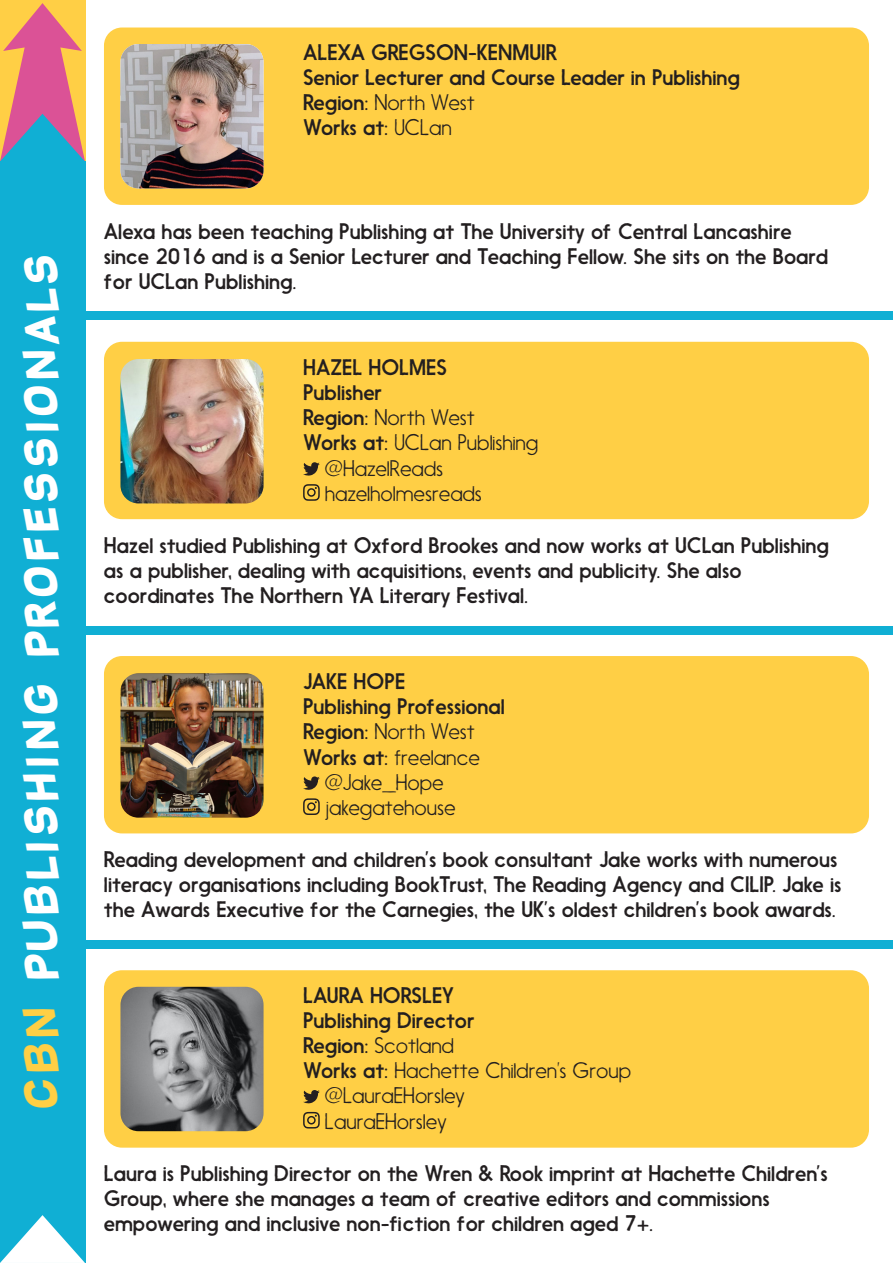
<style>
.page{position:relative;width:893px;height:1263px;background:#fff}
.page>*{position:absolute;margin:0;border:0;box-sizing:border-box;transform-origin:0 0}
.t1{font:45px "Baby Mine OT Fat Jumping";color:#fff}
.t2{font:21px/25.2px "Nanami HM Solid";color:#231f20}
.t3{font:200 21px "Nanami HM Solid";color:#231f20}
.s1{color:#ffcf45}
.s2{font-weight:400}
.s3{font-weight:200}
</style>
<div class="page">
<div style="left:0;top:311px;width:893px;height:9px;background:#10afd4"></div>
<div style="left:0;top:626px;width:893px;height:8px;background:#10afd4"></div>
<div style="left:0;top:940px;width:893px;height:8px;background:#10afd4"></div>
<div style="left:0;top:162px;width:85px;height:1101px;background:#10afd4"></div>
<svg style="left:0;top:1215px;width:85px;height:48px"></svg>
<svg style="left:0;top:3px;width:85px;height:159px;background:#c88d82"></svg>
<div style="left:104px;top:28px;width:765px;height:177px;background:#ffcf45;border-radius:18px"></div>
<div style="left:104px;top:342px;width:765px;height:177px;background:#ffcf45;border-radius:18px"></div>
<div style="left:104px;top:656px;width:765px;height:177px;background:#ffcf45;border-radius:18px"></div>
<div style="left:104px;top:970px;width:765px;height:178px;background:#ffcf45;border-radius:18px"></div>
<svg style="left:303px;top:462px;width:17px;height:14px"></svg>
<svg style="left:303px;top:484px;width:17px;height:17px"></svg>
<img style="left:120px;top:359px;width:144px;height:144px">
<svg style="left:303px;top:776px;width:17px;height:14px"></svg>
<svg style="left:303px;top:798px;width:17px;height:17px"></svg>
<img style="left:120px;top:673px;width:144px;height:145px">
<svg style="left:303px;top:1090px;width:17px;height:13px"></svg>
<svg style="left:303px;top:1112px;width:17px;height:16px"></svg>
<img style="left:120px;top:987px;width:144px;height:144px">
<img style="left:120px;top:44px;width:144px;height:144px">
<p class="t1" style="left:15px;top:1111px;width:860px;rotate:-90deg"><span class="s1">CBN</span> PUBLISHING PROFESSIONALS</p>
<p class="t2" style="left:303px;top:40px;width:438px">ALEXA GREGSON-KENMUIR<br>Senior Lecturer and Course Leader in Publishing</p>
<p class="t3" style="left:303px;top:92px;width:173px"><span class="s2">Region:</span> North West</p>
<p class="t2" style="left:303px;top:115px;width:150px">Works at: <span class="s3">UCLan</span></p>
<p class="t2" style="left:104px;top:218px;width:726px">Alexa has been teaching Publishing at The University of Central Lancashire since 2016 and is a Senior Lecturer and Teaching Fellow. She sits on the Board for UCLan Publishing.</p>
<p class="t2" style="left:303px;top:355px;width:145px">HAZEL HOLMES<br>Publisher</p>
<p class="t3" style="left:303px;top:407px;width:173px"><span class="s2">Region:</span> North West</p>
<p class="t3" style="left:303px;top:432px;width:237px"><span class="s2">Works at:</span> UCLan Publishing</p>
<p class="t3" style="left:325px;top:457px;width:120px">@HazelReads</p>
<p class="t3" style="left:325px;top:482px;width:158px">hazelholmesreads</p>
<p class="t2" style="left:104px;top:533px;width:726px">Hazel studied Publishing at Oxford Brookes and now works at UCLan Publishing as a publisher, dealing with acquisitions, events and publicity. She also coordinates The Northern YA Literary Festival.</p>
<p class="t2" style="left:303px;top:669px;width:203px">JAKE HOPE<br>Publishing Professional</p>
<p class="t3" style="left:303px;top:721px;width:173px"><span class="s2">Region:</span> North West</p>
<p class="t3" style="left:303px;top:746px;width:178px"><span class="s2">Works at:</span> freelance</p>
<p class="t3" style="left:325px;top:771px;width:120px">@Jake_Hope</p>
<p class="t3" style="left:325px;top:796px;width:132px">jakegatehouse</p>
<p class="t2" style="left:104px;top:847px;width:739px">Reading development and children’s book consultant Jake works with numerous literacy organisations including BookTrust, The Reading Agency and CILIP. Jake is the Awards Executive for the Carnegies, the UK’s oldest children’s book awards.</p>
<p class="t2" style="left:303px;top:982px;width:173px">LAURA HORSLEY<br>Publishing Director</p>
<p class="t3" style="left:303px;top:1034px;width:152px"><span class="s2">Region:</span> Scotland</p>
<p class="t3" style="left:303px;top:1059px;width:329px"><span class="s2">Works at:</span> Hachette Children’s Group</p>
<p class="t3" style="left:325px;top:1085px;width:141px">@LauraEHorsley</p>
<p class="t3" style="left:325px;top:1110px;width:123px">LauraEHorsley</p>
<p class="t2" style="left:104px;top:1160px;width:725px">Laura is Publishing Director on the Wren &amp; Rook imprint at Hachette Children’s<br>Group, where she manages a team of creative editors and commissions empowering and inclusive non-fiction for children aged 7+.</p>
</div>
